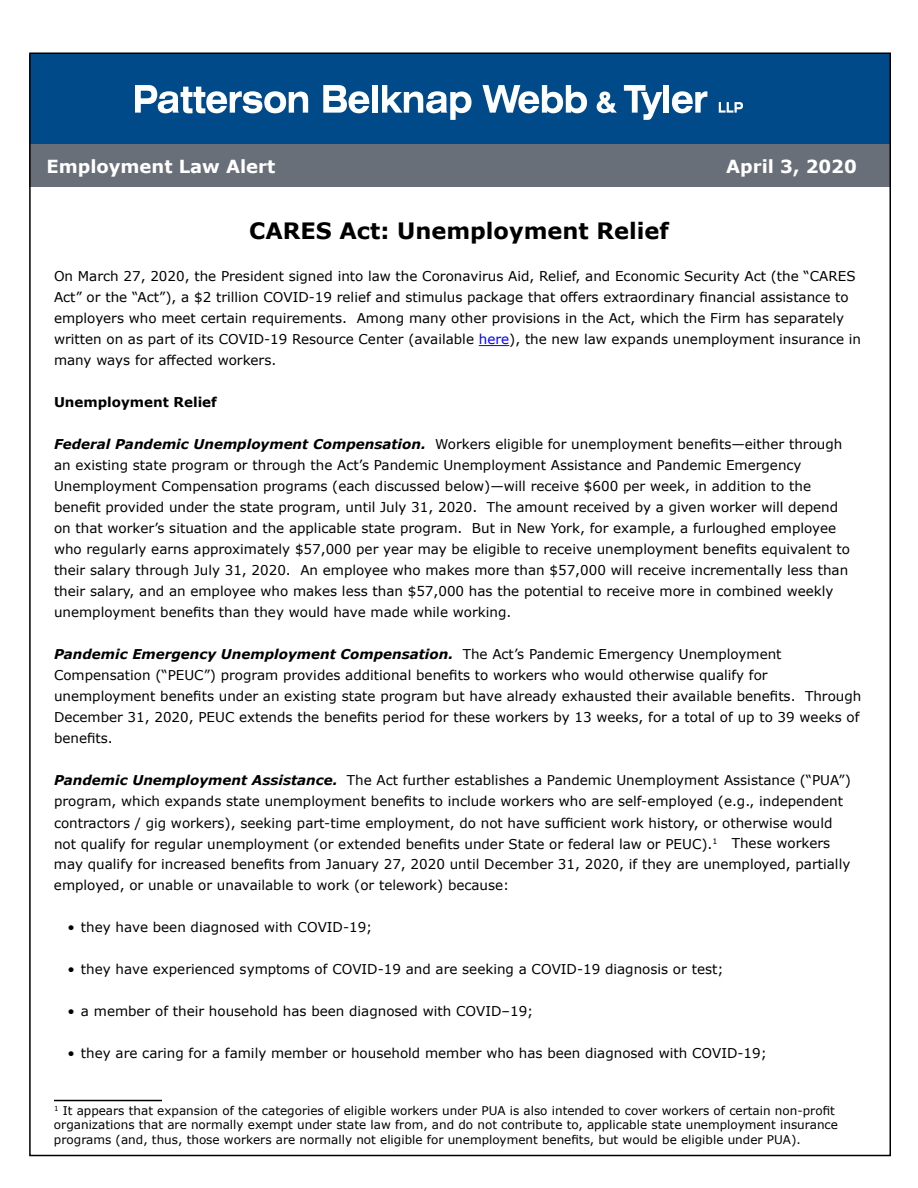
<style>
.page{position:relative;width:918px;height:1188px;background:#fff}
.page>*{position:absolute;margin:0;border:0;box-sizing:border-box;transform-origin:0 0}
.t1{font:700 22.5px "Verdana";color:#000}
.t2{font:700 18px "Verdana";color:#fff}
.t3{font:13.5px/21px "Verdana";color:#000}
.t4{font:700 13.5px "Verdana";color:#000}
.t5{font:12px/14.4px "Verdana";color:#000}
.s1{color:#00f}
.s2{font-weight:700;font-style:italic}
</style>
<div class="page">
<div style="left:29px;top:54px;width:862px;height:106px;background:#004a8a"></div>
<div style="left:29px;top:145px;width:862px;height:42px;background:#696f78"></div>
<svg style="left:135px;top:85px;width:173px;height:28px"></svg>
<svg style="left:323px;top:85px;width:46px;height:28px"></svg>
<div style="left:372px;top:85px;width:6px;height:28px;background:#fff"></div>
<svg style="left:382px;top:85px;width:90px;height:35px"></svg>
<svg style="left:482px;top:85px;width:105px;height:28px"></svg>
<svg style="left:597px;top:92px;width:20px;height:21px"></svg>
<svg style="left:624px;top:85px;width:38px;height:35px"></svg>
<div style="left:664px;top:85px;width:5px;height:28px;background:#fff"></div>
<svg style="left:672px;top:91px;width:35px;height:22px"></svg>
<svg style="left:719px;top:102px;width:24px;height:11px"></svg>
<hr style="left:479px;top:345px;width:30px;height:1px;background:#00f">
<hr style="left:54px;top:1100px;width:108px;height:1px;background:#000">
<h2 class="t2" style="left:46px;top:154px;width:230px">Employment Law Alert</h2>
<h2 class="t2" style="left:726px;top:154px;width:132px">April 3, 2020</h2>
<h1 class="t1" style="left:249px;top:215px;width:421px">CARES Act: Unemployment Relief</h1>
<p class="t3" style="left:54px;top:266px;width:809px">On March 27, 2020, the President signed into law the Coronavirus Aid, Relief, and Economic Security Act (the “CARES Act” or the “Act”), a $2 trillion COVID-19 relief and stimulus package that offers extraordinary financial assistance to employers who meet certain requirements. Among many other provisions in the Act, which the Firm has separately written on as part of its COVID-19 Resource Center (available <span class="s1">here</span>), the new law expands unemployment insurance in many ways for affected workers.</p>
<p class="t4" style="left:54px;top:393px;width:164px">Unemployment Relief</p>
<p class="t3" style="left:54px;top:434px;width:797px"><span class="s2">Federal Pandemic Unemployment Compensation.</span> Workers eligible for unemployment benefits—either through an existing state program or through the Act’s Pandemic Unemployment Assistance and Pandemic Emergency Unemployment Compensation programs (each discussed below)—will receive $600 per week, in addition to the benefit provided under the state program, until July 31, 2020. The amount received by a given worker will depend on that worker’s situation and the applicable state program. But in New York, for example, a furloughed employee who regularly earns approximately $57,000 per year may be eligible to receive unemployment benefits equivalent to their salary through July 31, 2020. An employee who makes more than $57,000 will receive incrementally less than their salary, and an employee who makes less than $57,000 has the potential to receive more in combined weekly unemployment benefits than they would have made while working.</p>
<p class="t3" style="left:54px;top:644px;width:809px"><span class="s2">Pandemic Emergency Unemployment Compensation.</span> The Act’s Pandemic Emergency Unemployment Compensation (“PEUC”) program provides additional benefits to workers who would otherwise qualify for unemployment benefits under an existing state program but have already exhausted their available benefits. Through December 31, 2020, PEUC extends the benefits period for these workers by 13 weeks, for a total of up to 39 weeks of benefits.</p>
<p class="t3" style="left:54px;top:770px;width:798px"><span class="s2">Pandemic Unemployment Assistance.</span> The Act further establishes a Pandemic Unemployment Assistance (“PUA”) program, which expands state unemployment benefits to include workers who are self-employed (e.g., independent contractors / gig workers), seeking part-time employment, do not have sufficient work history, or otherwise would not qualify for regular unemployment (or extended benefits under State or federal law or PEUC).<sup>1</sup> These workers may qualify for increased benefits from January 27, 2020 until December 31, 2020, if they are unemployed, partially employed, or unable or unavailable to work (or telework) because:</p>
<p class="t3" style="left:67px;top:917px;width:306px">• they have been diagnosed with COVID-19;</p>
<p class="t3" style="left:67px;top:959px;width:658px">• they have experienced symptoms of COVID-19 and are seeking a COVID-19 diagnosis or test;</p>
<p class="t3" style="left:67px;top:1001px;width:467px">• a member of their household has been diagnosed with COVID–19;</p>
<p class="t3" style="left:67px;top:1043px;width:701px">• they are caring for a family member or household member who has been diagnosed with COVID-19;</p>
<p class="t5" style="left:54px;top:1103px;width:786px"><sup>1</sup> It appears that expansion of the categories of eligible workers under PUA is also intended to cover workers of certain non-profit organizations that are normally exempt under state law from, and do not contribute to, applicable state unemployment insurance programs (and, thus, those workers are normally not eligible for unemployment benefits, but would be eligible under PUA).</p>
</div>
